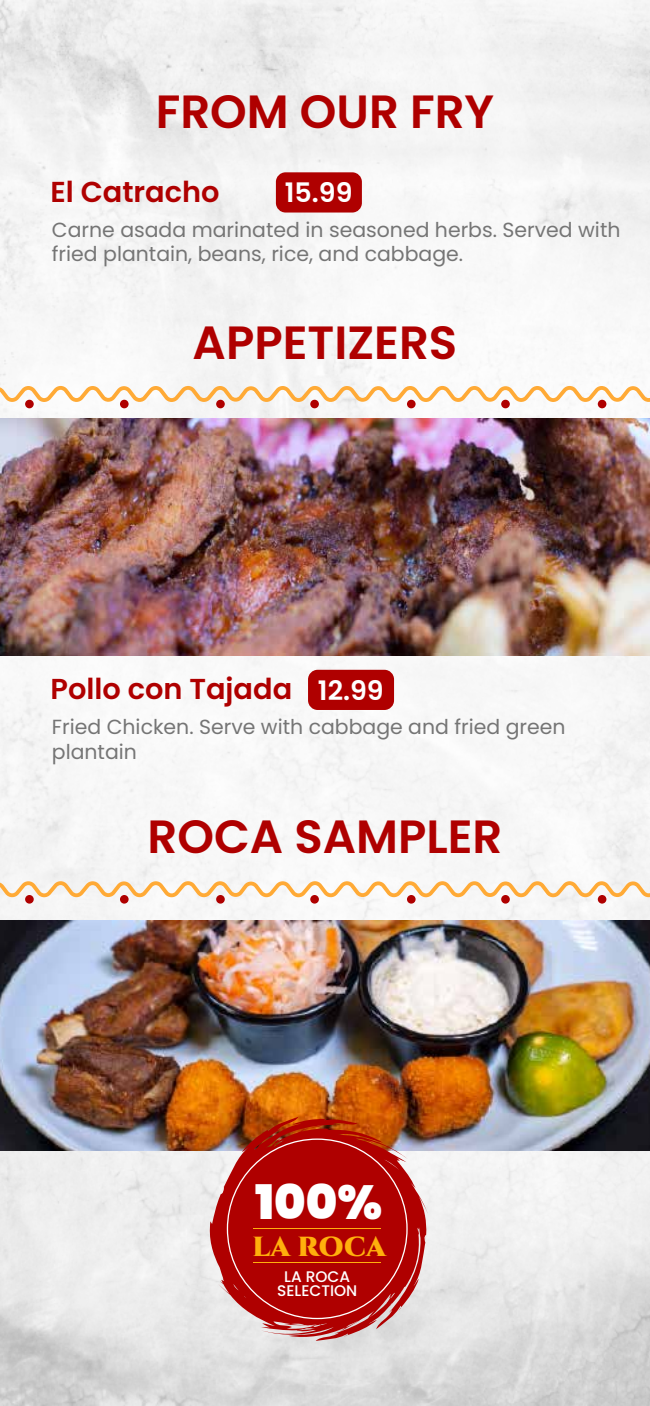
<style>
.page{position:relative;width:650px;height:1406px;background:#fff}
.page>*{position:absolute;margin:0;border:0;box-sizing:border-box;transform-origin:0 0}
.t1{font:900 47.62px "Poppins";color:#fff}
.t2{font:600 46.62px "Poppins";color:#af0000}
.t3{font:600 28.75px "Poppins";color:#af0000}
.t4{font:900 27.62px "Cinzel";color:#ffb00c}
.t5{font:600 26.88px "Poppins";color:#fff}
.t6{font:20.38px/24.5px "Poppins";color:#757575}
.t7{font:500 15.38px/13.2px "Poppins";color:#fff;text-align:center}
</style>
<div class="page">
<img style="left:0;top:0;width:649px;height:1405px">
<svg style="left:0;top:382px;width:649px;height:24px"></svg>
<div style="left:25px;top:400px;width:9px;height:8px;background:#af0000;border-radius:50%"></div>
<div style="left:120px;top:400px;width:8px;height:8px;background:#af0000;border-radius:50%"></div>
<div style="left:216px;top:400px;width:8px;height:8px;background:#af0000;border-radius:50%"></div>
<div style="left:310px;top:400px;width:8px;height:8px;background:#af0000;border-radius:50%"></div>
<div style="left:406px;top:400px;width:9px;height:8px;background:#af0000;border-radius:50%"></div>
<svg style="left:500px;top:400px;width:9px;height:8px"></svg>
<div style="left:597px;top:400px;width:9px;height:8px;background:#af0000;border-radius:50%"></div>
<div style="left:276px;top:172px;width:85px;height:40px;background:#af0000;border-radius:10px"></div>
<div style="left:308px;top:670px;width:85px;height:40px;background:#af0000;border-radius:10px"></div>
<img style="left:0;top:418px;width:649px;height:237px">
<svg style="left:0;top:877px;width:649px;height:24px"></svg>
<div style="left:25px;top:895px;width:9px;height:8px;background:#af0000;border-radius:50%"></div>
<div style="left:120px;top:895px;width:8px;height:8px;background:#af0000;border-radius:50%"></div>
<div style="left:216px;top:895px;width:8px;height:8px;background:#af0000;border-radius:50%"></div>
<div style="left:310px;top:895px;width:8px;height:8px;background:#af0000;border-radius:50%"></div>
<div style="left:406px;top:895px;width:9px;height:8px;background:#af0000;border-radius:50%"></div>
<svg style="left:500px;top:895px;width:9px;height:8px"></svg>
<div style="left:597px;top:895px;width:9px;height:8px;background:#af0000;border-radius:50%"></div>
<img style="left:0;top:920px;width:649px;height:230px">
<svg style="left:208px;top:1116px;width:219px;height:224px;background:#b9352f"></svg>
<svg style="left:401px;top:1286px;width:5px;height:5px"></svg>
<hr style="left:253px;top:1227px;width:128px;height:1px;background:#ffb00c">
<hr style="left:253px;top:1261px;width:128px;height:1px;background:#ffb00c">
<h2 class="t2" style="left:155px;top:85px;width:340px">FROM OUR FRY</h2>
<h3 class="t3" style="left:50px;top:175px;width:170px">El Catracho</h3>
<p class="t6" style="left:52px;top:217px;width:569px">Carne asada marinated in seasoned herbs. Served with fried plantain, beans, rice, and cabbage.</p>
<h3 class="t5" style="left:284px;top:177px;width:69px">15.99</h3>
<h2 class="t2" style="left:192px;top:315px;width:266px">APPETIZERS</h2>
<h3 class="t3" style="left:50px;top:672px;width:243px">Pollo con Tajada</h3>
<p class="t6" style="left:52px;top:715px;width:514px">Fried Chicken. Serve with cabbage and fried green plantain</p>
<h3 class="t5" style="left:318px;top:675px;width:67px">12.99</h3>
<h2 class="t2" style="left:147px;top:809px;width:356px">ROCA SAMPLER</h2>
<h1 class="t1" style="left:255px;top:1174px;width:128px">100%</h1>
<h3 class="t4" style="left:252px;top:1228px;width:135px">LA ROCA</h3>
<p class="t7" style="left:277px;top:1270px;width:81px">LA ROCA<br>SELECTION</p>
</div>
